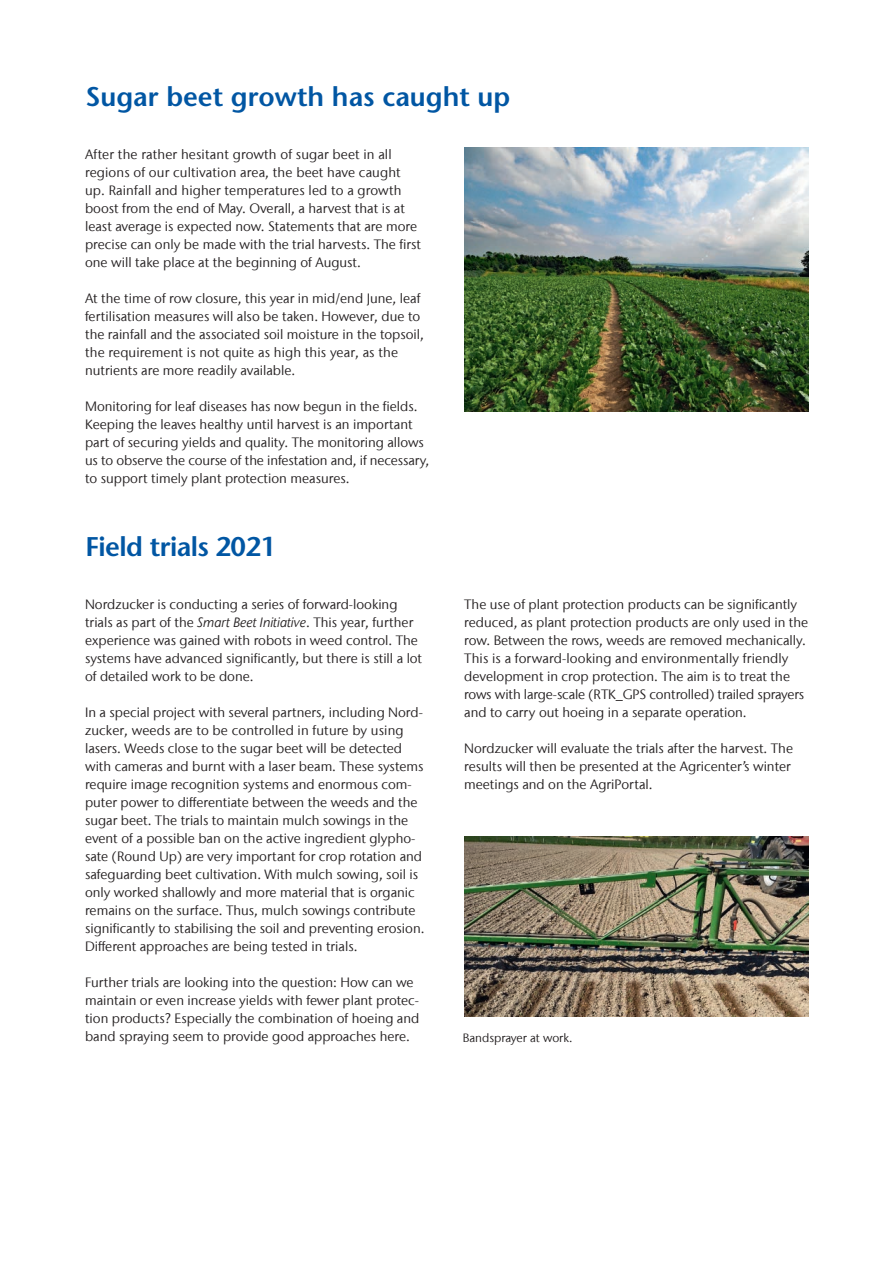
<style>
.page{position:relative;width:893px;height:1263px;background:#fff}
.page>*{position:absolute;margin:0;border:0;box-sizing:border-box;transform-origin:0 0}
.t1{font:600 27px "Stone Sans";color:#0156a3}
.t2{font:600 27px "Stone Sans";letter-spacing:-.02em;color:#0156a3}
.t3{font:13.5px/18px "Stone Sans IIITC Com";color:#231f20}
.t4{font:12px "Stone Sans IIITC Com";color:#231f20}
.s1{font-style:italic}
</style>
<div class="page">
<img style="left:464px;top:147px;width:345px;height:264px">
<img style="left:464px;top:837px;width:345px;height:180px">
<h1 class="t1" style="left:85px;top:80px;width:426px">Sugar beet growth has caught up</h1>
<p class="t3" style="left:85px;top:145px;width:338px">After the rather hesitant growth of sugar beet in all regions of our cultivation area, the beet have caught up. Rainfall and higher temperatures led to a growth boost from the end of May. Overall, a harvest that is at least average is expected now. Statements that are more precise can only be made with the trial harvests. The first one will take place at the beginning of August.</p>
<p class="t3" style="left:85px;top:289px;width:340px">At the time of row closure, this year in mid/end June, leaf fertilisation measures will also be taken. However, due to the rainfall and the associated soil moisture in the topsoil, the requirement is not quite as high this year, as the nutrients are more readily available.</p>
<p class="t3" style="left:85px;top:397px;width:346px">Monitoring for leaf diseases has now begun in the fields.<br>Keeping the leaves healthy until harvest is an important part of securing yields and quality. The monitoring allows us to observe the course of the infestation and, if necessary, to support timely plant protection measures.</p>
<h1 class="t2" style="left:85px;top:530px;width:192px">Field trials 2021</h1>
<p class="t3" style="left:85px;top:595px;width:339px">Nordzucker is conducting a series of forward-looking trials as part of the <span class="s1">Smart Beet Initiative</span>. This year, further experience was gained with robots in weed control. The systems have advanced significantly, but there is still a lot of detailed work to be done.</p>
<p class="t3" style="left:85px;top:703px;width:341px">In a special project with several partners, including Nord&shy;zucker, weeds are to be controlled in future by using lasers. Weeds close to the sugar beet will be detected with cameras and burnt with a laser beam. These systems require image recognition systems and enormous com&shy;puter power to differentiate between the weeds and the sugar beet. The trials to maintain mulch sowings in the event of a possible ban on the active ingredient glypho&shy;sate (Round Up) are very important for crop rotation and safeguarding beet cultivation. With mulch sowing, soil is only worked shallowly and more material that is organic remains on the surface. Thus, mulch sowings contribute significantly to stabilising the soil and preventing erosion.<br>Different approaches are being tested in trials.</p>
<p class="t3" style="left:85px;top:973px;width:336px">Further trials are looking into the question: How can we maintain or even increase yields with fewer plant protec&shy;tion products? Especially the combination of hoeing and band spraying seem to provide good approaches here.</p>
<p class="t3" style="left:464px;top:595px;width:346px">The use of plant protection products can be significantly reduced, as plant protection products are only used in the row. Between the rows, weeds are removed mechanically.<br>This is a forward-looking and environmentally friendly development in crop protection. The aim is to treat the rows with large-scale (RTK_GPS controlled) trailed sprayers and to carry out hoeing in a separate operation.</p>
<p class="t3" style="left:464px;top:739px;width:330px">Nordzucker will evaluate the trials after the harvest. The results will then be presented at the Agricenter’s winter meetings and on the AgriPortal.</p>
<p class="t4" style="left:463px;top:1030px;width:111px">Bandsprayer at work.</p>
</div>
